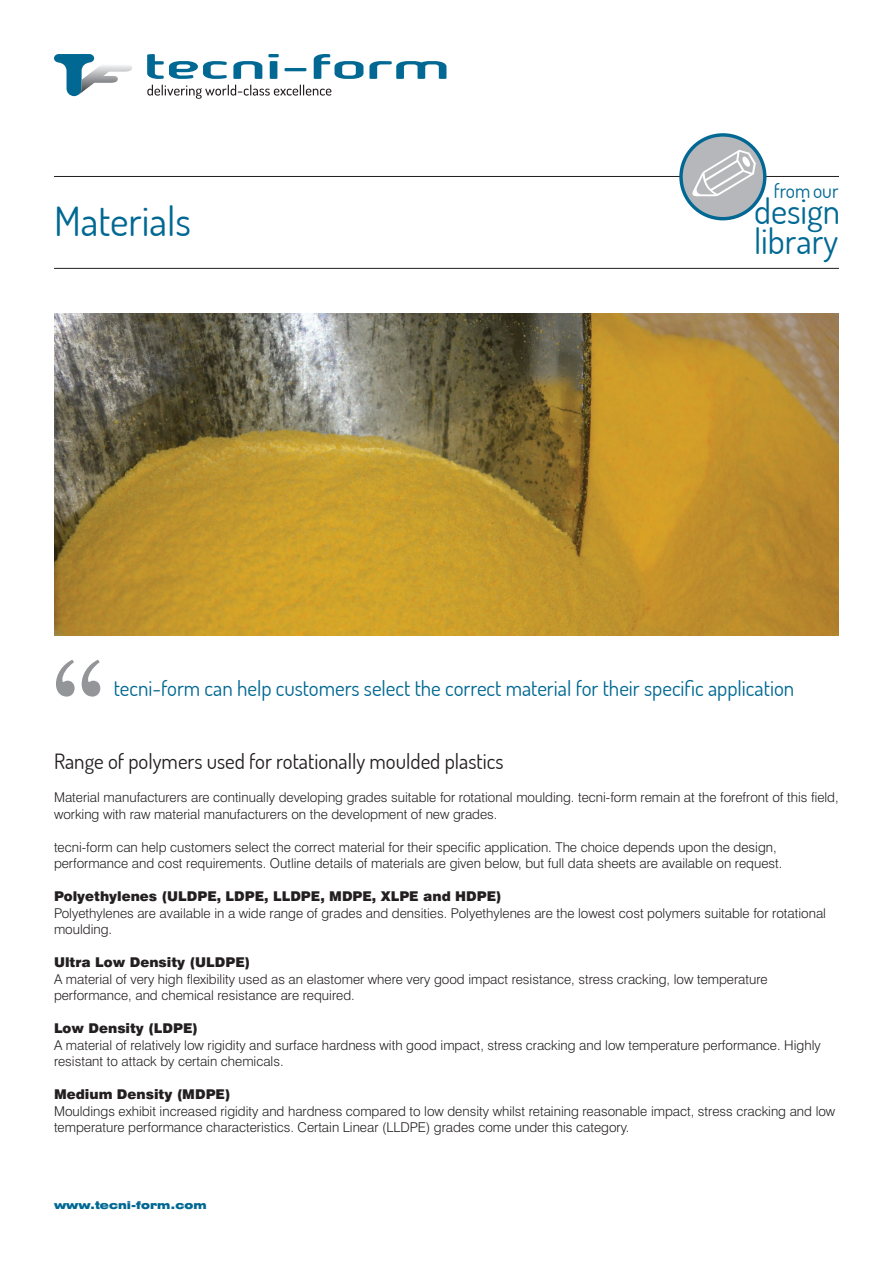
<style>
.page{position:relative;width:893px;height:1263px;background:#fff}
.page>*{position:absolute;margin:0;border:0;box-sizing:border-box;transform-origin:0 0}
.t1{font:153px "Baskerville BT";color:#939598}
.t2{font:40.2px "Dosis";color:#006893}
.t3{font:34.95px/30.5px "Dosis";color:#006893}
.t4{font:21px "Dosis";color:#006893}
.t5{font:21px "Dosis";color:#231f20}
.t6{font:19.65px "Dosis";color:#006893}
.t7{font:300 13.5px/16.5px "Swiss 721 BT";color:#231f20}
.t8{font:900 13.5px "Swiss 721 BT";color:#231f20}
.t9{font:900 expanded 10.5px "Swiss 721 BT";color:#006893}
</style>
<div class="page">
<img style="left:54px;top:314px;width:785px;height:322px">
<svg style="left:147px;top:54px;width:80px;height:25px"></svg>
<svg style="left:233px;top:61px;width:29px;height:18px"></svg>
<svg style="left:268px;top:54px;width:11px;height:25px"></svg>
<svg style="left:285px;top:68px;width:21px;height:3px"></svg>
<svg style="left:314px;top:54px;width:49px;height:25px"></svg>
<svg style="left:369px;top:61px;width:77px;height:18px"></svg>
<svg style="left:54px;top:54px;width:78px;height:42px"></svg>
<svg style="left:147px;top:85px;width:184px;height:14px"></svg>
<hr style="left:54px;top:176px;width:785px;height:1px;background:#231f20">
<hr style="left:54px;top:268px;width:785px;height:1px;background:#231f20">
<svg style="left:681px;top:135px;width:84px;height:84px;background:#9eacb5"></svg>
<div style="left:679px;top:133px;width:87px;height:87px;border:3px solid #006893;border-radius:50%"></div>
<div style="left:692px;top:149px;width:64px;height:47px;background:#b6b7bb"></div>
<h2 class="t2" style="left:54px;top:195px;width:138px">Materials</h2>
<h3 class="t6" style="left:774px;top:178px;width:66px">from our</h3>
<h3 class="t3" style="left:754px;top:195px;width:88px">design library</h3>
<h1 class="t1" style="left:47px;top:624px;width:65px">‘‘</h1>
<h3 class="t4" style="left:114px;top:674px;width:682px">tecni-form can help customers select the correct material for their specific application</h3>
<h3 class="t5" style="left:54px;top:748px;width:451px">Range of polymers used for rotationally moulded plastics</h3>
<p class="t7" style="left:54px;top:789px;width:786px">Material manufacturers are continually developing grades suitable for rotational moulding. tecni-form remain at the forefront of this field, working with raw material manufacturers on the development of new grades.</p>
<p class="t7" style="left:54px;top:838px;width:730px">tecni-form can help customers select the correct material for their specific application. The choice depends upon the design, performance and cost requirements. Outline details of materials are given below, but full data sheets are available on request.</p>
<p class="t8" style="left:54px;top:888px;width:449px">Polyethylenes (ULDPE, LDPE, LLDPE, MDPE, XLPE and HDPE)</p>
<p class="t7" style="left:54px;top:904px;width:774px">Polyethylenes are available in a wide range of grades and densities. Polyethylenes are the lowest cost polymers suitable for rotational moulding.</p>
<p class="t8" style="left:54px;top:954px;width:198px">Ultra Low Density (ULDPE)</p>
<p class="t7" style="left:54px;top:970px;width:715px">A material of very high flexibility used as an elastomer where very good impact resistance, stress cracking, low temperature performance, and chemical resistance are required.</p>
<p class="t8" style="left:54px;top:1020px;width:146px">Low Density (LDPE)</p>
<p class="t7" style="left:54px;top:1036px;width:768px">A material of relatively low rigidity and surface hardness with good impact, stress cracking and low temperature performance. Highly resistant to attack by certain chemicals.</p>
<p class="t8" style="left:54px;top:1086px;width:178px">Medium Density (MDPE)</p>
<p class="t7" style="left:54px;top:1102px;width:783px">Mouldings exhibit increased rigidity and hardness compared to low density whilst retaining reasonable impact, stress cracking and low temperature performance characteristics. Certain Linear (LLDPE) grades come under this category.</p>
<p class="t9" style="left:54px;top:1199px;width:154px">www.tecni-form.com</p>
</div>
